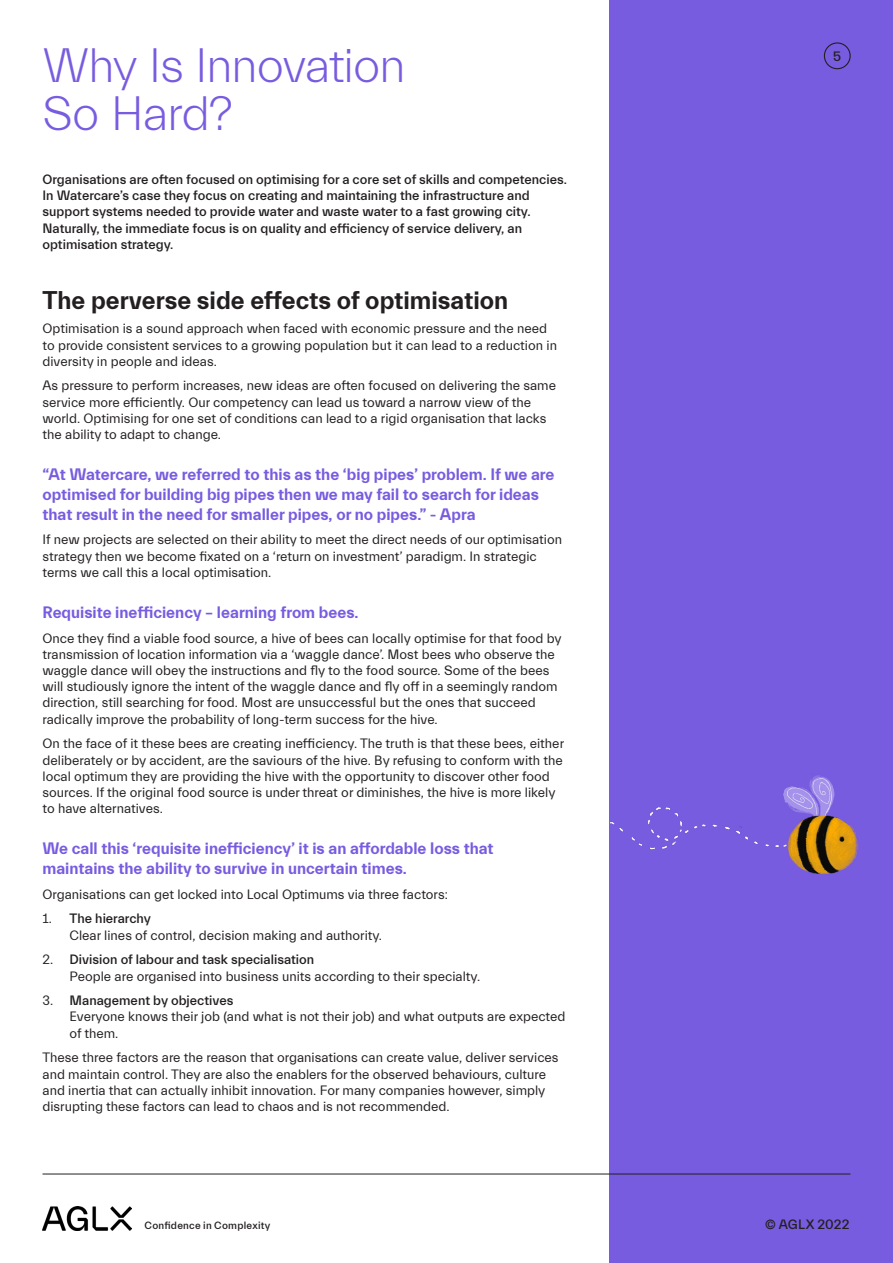
<style>
.page{position:relative;width:893px;height:1263px;background:#fff}
.page>*{position:absolute;margin:0;border:0;box-sizing:border-box;transform-origin:0 0}
.Heading{font:300 48px/48.6px "Everett";letter-spacing:-.02em;color:#785ce0}
.Subheading{font:700 25.5px "Everett";color:#231f20}
.Subhead_small{font:700 16.5px/19.8px "Everett";color:#785ce0}
.Text{font:13.5px/16.2px "Everett";color:#231f20}
.Text-2{font:500 13.5px/16.2px "Everett";color:#231f20}
.t1{font:500 10.5px "Everett";letter-spacing:.025em;color:#231f20}
.s1{font-weight:500}
</style>
<div class="page">
<div style="left:609px;top:0;width:284px;height:1263px;background:#785ce0"></div>
<img style="left:609px;top:774px;width:250px;height:101px">
<hr style="left:43px;top:1173px;width:807px;height:1px;background:#231f20">
<div style="left:824px;top:42px;width:27px;height:27px;border:1px solid #231f20;border-radius:50%"></div>
<img style="left:43px;top:1207px;width:88px;height:23px">
<p class="Heading" style="left:43px;top:42px;width:364px">Why Is Innovation<br>So Hard?</p>
<p class="Text-2" style="left:43px;top:172px;width:526px">Organisations are often focused on optimising for a core set of skills and competencies.<br>In Watercare’s case they focus on creating and maintaining the infrastructure and support systems needed to provide water and waste water to a fast growing city.<br>Naturally, the immediate focus is on quality and efficiency of service delivery, an optimisation strategy.</p>
<p class="Subheading" style="left:43px;top:286px;width:467px">The perverse side effects of optimisation</p>
<p class="Text" style="left:43px;top:321px;width:516px">Optimisation is a sound approach when faced with economic pressure and the need to provide consistent services to a growing population but it can lead to a reduction in diversity in people and ideas.</p>
<p class="Text" style="left:43px;top:378px;width:515px">As pressure to perform increases, new ideas are often focused on delivering the same service more efficiently. Our competency can lead us toward a narrow view of the world. Optimising for one set of conditions can lead to a rigid organisation that lacks the ability to adapt to change.</p>
<p class="Subhead_small" style="left:43px;top:465px;width:513px">“At Watercare, we referred to this as the ‘big pipes’ problem. If we are optimised for building big pipes then we may fail to search for ideas that result in the need for smaller pipes, or no pipes.” - Apra</p>
<p class="Text" style="left:43px;top:532px;width:521px">If new projects are selected on their ability to meet the direct needs of our optimisation strategy then we become fixated on a ‘return on investment’ paradigm. In strategic terms we call this a local optimisation.</p>
<p class="Subhead_small" style="left:43px;top:603px;width:318px">Requisite inefficiency – learning from bees.</p>
<p class="Text" style="left:43px;top:630px;width:521px">Once they find a viable food source, a hive of bees can locally optimise for that food by transmission of location information via a ‘waggle dance’. Most bees who observe the waggle dance will obey the instructions and fly to the food source. Some of the bees will studiously ignore the intent of the waggle dance and fly off in a seemingly random direction, still searching for food. Most are unsuccessful but the ones that succeed radically improve the probability of long-term success for the hive.</p>
<p class="Text" style="left:43px;top:736px;width:523px">On the face of it these bees are creating inefficiency. The truth is that these bees, either deliberately or by accident, are the saviours of the hive. By refusing to conform with the local optimum they are providing the hive with the opportunity to discover other food sources. If the original food source is under threat or diminishes, the hive is more likely to have alternatives.</p>
<p class="Subhead_small" style="left:43px;top:839px;width:453px">We call this ‘requisite inefficiency’ it is an affordable loss that maintains the ability to survive in uncertain times.</p>
<p class="Text" style="left:43px;top:886px;width:407px">Organisations can get locked into Local Optimums via three factors:</p>
<p class="Text" style="left:70px;top:911px;width:314px;text-indent:-27px">1. <span class="s1">The hierarchy<br></span>Clear lines of control, decision making and authority.</p>
<p class="Text" style="left:70px;top:952px;width:412px;text-indent:-27px">2. <span class="s1">Division of labour and task specialisation<br></span>People are organised into business units according to their specialty.</p>
<p class="Text" style="left:70px;top:993px;width:497px;text-indent:-27px">3. <span class="s1">Management by objectives<br></span>Everyone knows their job (and what is not their job) and what outputs are expected of them.</p>
<p class="Text" style="left:43px;top:1050px;width:518px">These three factors are the reason that organisations can create value, deliver services and maintain control. They are also the enablers for the observed behaviours, culture and inertia that can actually inhibit innovation. For many companies however, simply disrupting these factors can lead to chaos and is not recommended.</p>
<p class="Text-2" style="left:833px;top:49px;width:9px">5</p>
<p class="t1" style="left:145px;top:1220px;width:127px">Confidence in Complexity</p>
<p class="Text-2" style="left:765px;top:1216px;width:86px">© AGLX 2022</p>
</div>
